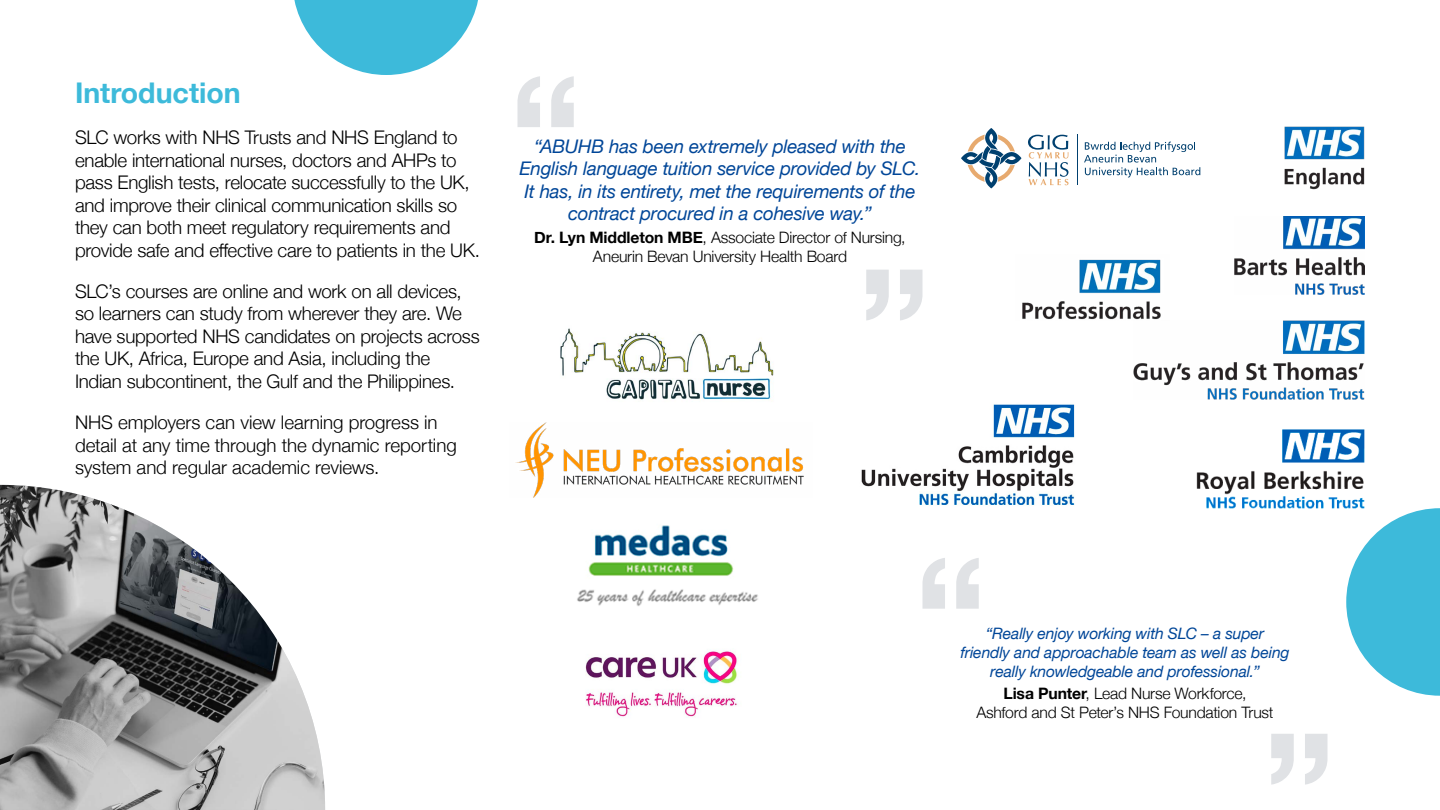
<style>
.page{position:relative;width:1440px;height:810px;background:#fff}
.page>*{position:absolute;margin:0;border:0;box-sizing:border-box;transform-origin:0 0}
.t1{font:700 28.5px "Helvetica Neue";color:#3dbada}
.t2{font:300 18.75px/22.5px "Helvetica Neue";letter-spacing:-.015em;color:#000}
.t3{font:italic 18.75px/22.5px "Helvetica Neue";letter-spacing:-.015em;color:#004698;text-align:center}
.t4{font:300 15.75px/18.9px "Helvetica Neue";letter-spacing:-.015em;color:#000;text-align:center}
.t5{font:italic 15.75px/18.9px "Helvetica Neue";letter-spacing:-.01em;color:#004698;text-align:center}
.s1{font-weight:700}
</style>
<div class="page">
<img style="left:1196px;top:430px;width:169px;height:78px">
<svg style="left:922px;top:558px;width:57px;height:51px"></svg>
<svg style="left:1271px;top:734px;width:57px;height:51px"></svg>
<svg style="left:517px;top:76px;width:57px;height:51px"></svg>
<svg style="left:866px;top:270px;width:57px;height:50px"></svg>
<img style="left:1285px;top:127px;width:80px;height:62px">
<img style="left:1234px;top:216px;width:131px;height:78px">
<img style="left:861px;top:404px;width:214px;height:101px">
<img style="left:1133px;top:320px;width:232px;height:79px">
<img style="left:560px;top:328px;width:214px;height:72px">
<svg style="left:1084px;top:142px;width:116px;height:35px"></svg>
<svg style="left:961px;top:128px;width:61px;height:60px"></svg>
<svg style="left:1028px;top:135px;width:41px;height:50px"></svg>
<hr style="left:1077px;top:135px;width:1px;height:50px;background:#00406f">
<svg style="left:294px;top:0;width:184px;height:75px"></svg>
<svg style="left:1346px;top:508px;width:94px;height:188px"></svg>
<img style="left:0;top:485px;width:325px;height:325px">
<img style="left:515px;top:422px;width:289px;height:75px">
<img style="left:1022px;top:259px;width:139px;height:61px">
<img style="left:577px;top:525px;width:181px;height:81px">
<img style="left:585px;top:650px;width:153px;height:67px">
<h1 class="t1" style="left:75px;top:70px;width:167px">Introduction</h1>
<p class="t2" style="left:75px;top:125px;width:406px">SLC works with NHS Trusts and NHS England to enable international nurses, doctors and AHPs to pass English tests, relocate successfully to the UK, and improve their clinical communication skills so they can both meet regulatory requirements and provide safe and effective care to patients in the UK.</p>
<p class="t2" style="left:75px;top:278px;width:406px">SLC’s courses are online and work on all devices, so learners can study from wherever they are. We have supported NHS candidates on projects across the UK, Africa, Europe and Asia, including the Indian subcontinent, the Gulf and the Philippines.</p>
<p class="t2" style="left:75px;top:410px;width:383px">NHS employers can view learning progress in detail at any time through the dynamic reporting system and regular academic reviews.</p>
<p class="t3" style="left:520px;top:136px;width:402px">“ABUHB has been extremely pleased with the English language tuition service provided by SLC.<br>It has, in its entirety, met the requirements of the contract procured in a cohesive way.”</p>
<p class="t4" style="left:534px;top:227px;width:373px"><span class="s1">Dr. Lyn Middleton MBE</span>, Associate Director of Nursing,<br>Aneurin Bevan University Health Board</p>
<p class="t5" style="left:960px;top:625px;width:331px">“Really enjoy working with SLC – a super friendly and approachable team as well as being really knowledgeable and professional.”</p>
<p class="t4" style="left:976px;top:683px;width:299px"><span class="s1">Lisa Punter</span>, Lead Nurse Workforce,<br>Ashford and St Peter’s NHS Foundation Trust</p>
</div>
